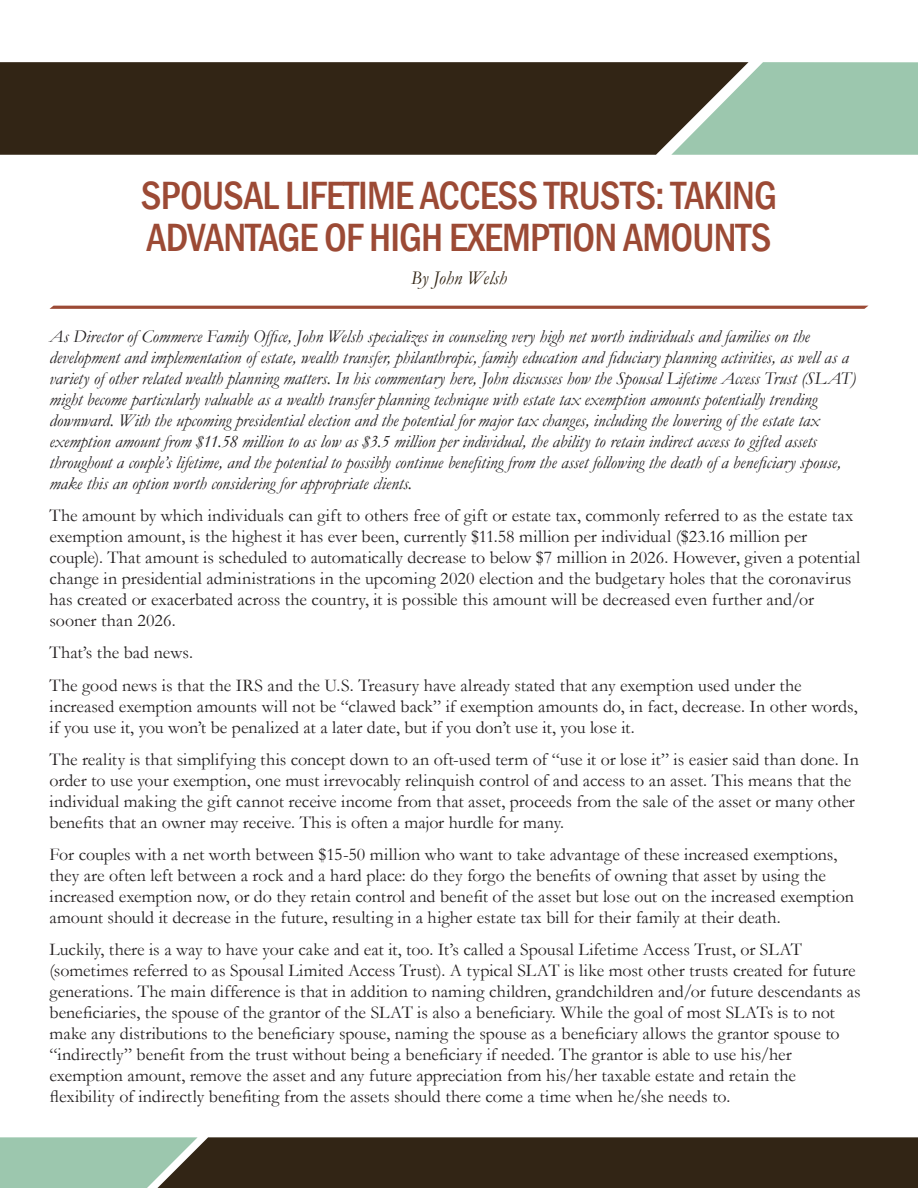
<style>
.page{position:relative;width:918px;height:1188px;background:#fff}
.page>*{position:absolute;margin:0;border:0;box-sizing:border-box;transform-origin:0 0}
.t1{font:500 condensed 40.5px/42px "Franklin Gothic";letter-spacing:-.02em;color:#9c4a35}
.t2{font:italic 19.5px "Garamond";color:#322515}
.Deck{font:18px/21px "Garamond";color:#231f20}
.Deck-2{font:italic 18px/21px "Garamond";letter-spacing:-.005em;color:#231f20}
</style>
<div class="page">
<div style="left:0;top:62px;width:671px;height:93px;background:#322515"></div>
<svg style="left:671px;top:62px;width:247px;height:93px;background:#94b59e"></svg>
<svg style="left:0;top:1137px;width:918px;height:51px;background:#494735"></svg>
<svg style="left:50px;top:306px;width:818px;height:3px;background:#a1533f"></svg>
<p class="t1" style="left:141px;top:174px;width:638px">SPOUSAL LIFETIME ACCESS TRUSTS: TAKING<br>ADVANTAGE OF HIGH EXEMPTION AMOUNTS</p>
<p class="t2" style="left:411px;top:265px;width:98px">By John Welsh</p>
<p class="Deck-2" style="left:50px;top:325px;width:808px">As Director of Commerce Family Office, John Welsh specializes in counseling very high net worth individuals and families on the development and implementation of estate, wealth transfer, philanthropic, family education and fiduciary planning activities, as well as a variety of other related wealth planning matters. In his commentary here, John discusses how the Spousal Lifetime Access Trust (SLAT) might become particularly valuable as a wealth transfer planning technique with estate tax exemption amounts potentially trending downward. With the upcoming presidential election and the potential for major tax changes, including the lowering of the estate tax exemption amount from $11.58 million to as low as $3.5 million per individual, the ability to retain indirect access to gifted assets throughout a couple’s lifetime, and the potential to possibly continue benefiting from the asset following the death of a beneficiary spouse, make this an option worth considering for appropriate clients.</p>
<p class="Deck" style="left:50px;top:504px;width:812px">The amount by which individuals can gift to others free of gift or estate tax, commonly referred to as the estate tax exemption amount, is the highest it has ever been, currently $11.58 million per individual ($23.16 million per couple). That amount is scheduled to automatically decrease to below $7 million in 2026. However, given a potential change in presidential administrations in the upcoming 2020 election and the budgetary holes that the coronavirus has created or exacerbated across the country, it is possible this amount will be decreased even further and/or sooner than 2026.</p>
<p class="Deck" style="left:50px;top:642px;width:145px">That’s the bad news.</p>
<p class="Deck" style="left:50px;top:674px;width:810px">The good news is that the IRS and the U.S. Treasury have already stated that any exemption used under the increased exemption amounts will not be “clawed back” if exemption amounts do, in fact, decrease. In other words, if you use it, you won’t be penalized at a later date, but if you don’t use it, you lose it.</p>
<p class="Deck" style="left:50px;top:748px;width:811px">The reality is that simplifying this concept down to an oft-used term of “use it or lose it” is easier said than done. In order to use your exemption, one must irrevocably relinquish control of and access to an asset. This means that the individual making the gift cannot receive income from that asset, proceeds from the sale of the asset or many other benefits that an owner may receive. This is often a major hurdle for many.</p>
<p class="Deck" style="left:50px;top:843px;width:806px">For couples with a net worth between $15-50 million who want to take advantage of these increased exemptions, they are often left between a rock and a hard place: do they forgo the benefits of owning that asset by using the increased exemption now, or do they retain control and benefit of the asset but lose out on the increased exemption amount should it decrease in the future, resulting in a higher estate tax bill for their family at their death.</p>
<p class="Deck" style="left:50px;top:939px;width:813px">Luckily, there is a way to have your cake and eat it, too. It’s called a Spousal Lifetime Access Trust, or SLAT (sometimes referred to as Spousal Limited Access Trust). A typical SLAT is like most other trusts created for future generations. The main difference is that in addition to naming children, grandchildren and/or future descendants as beneficiaries, the spouse of the grantor of the SLAT is also a beneficiary. While the goal of most SLATs is to not make any distributions to the beneficiary spouse, naming the spouse as a beneficiary allows the grantor spouse to “indirectly” benefit from the trust without being a beneficiary if needed. The grantor is able to use his/her exemption amount, remove the asset and any future appreciation from his/her taxable estate and retain the flexibility of indirectly benefiting from the assets should there come a time when he/she needs to.</p>
</div>
